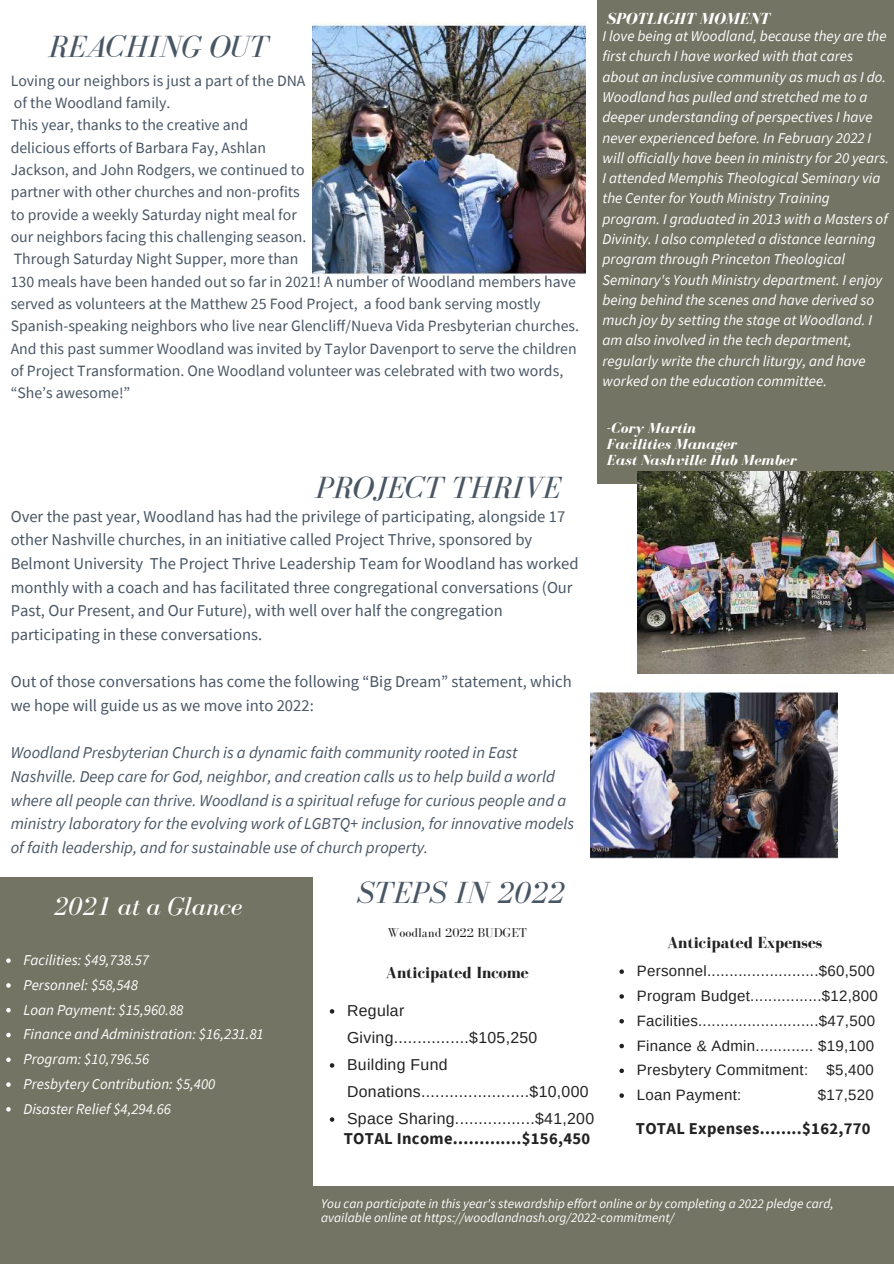
<style>
.page{position:relative;width:894px;height:1264px;background:#fff}
.page>*{position:absolute;margin:0;border:0;box-sizing:border-box;transform-origin:0 0}
.t1{font:italic 31.5px "Bodoni FLF";color:#495664}
.t2{font:italic 26.55px "Bodoni FLF";color:#fff}
.t3{font:16.5px/23.7px "Source Sans Pro";color:#495664}
.t4{font:italic 16.5px/23.7px "Source Sans Pro";color:#495664}
.t5{font:700 16.5px "Source Sans Pro";letter-spacing:.02em;color:#222}
.t6{font:700 16.5px "Bodoni FLF";color:#222}
.t7{font:italic 700 16.5px "Bodoni FLF";color:#fff}
.t8{font:15.75px/22.4px "Source Sans Pro";color:#495664}
.t9{font:15.75px/27px "Arimo";letter-spacing:.02em;color:#222}
.t10{font:italic 15px/20.2px "Source Sans Pro";color:#fff}
.t11{font:15px/24.8px "Arimo";letter-spacing:.02em;color:#222}
.t12{font:italic 700 15px/15.8px "Bodoni FLF";color:#fff}
.t13{font:italic 13.2px/13.5px "Source Sans Pro";color:#fff}
.t14{font:13.2px "Bodoni FLF";color:#222}
</style>
<div class="page">
<img style="left:312px;top:22px;width:273px;height:255px">
<div style="left:597px;top:0;width:296px;height:483px;background:#737463"></div>
<div style="left:0;top:877px;width:312px;height:386px;background:#737463"></div>
<div style="left:312px;top:1186px;width:581px;height:77px;background:#737463"></div>
<img style="left:637px;top:471px;width:256px;height:203px">
<img style="left:590px;top:690px;width:247px;height:169px">
<svg style="left:6px;top:958px;width:5px;height:4px"></svg>
<svg style="left:6px;top:983px;width:5px;height:4px"></svg>
<svg style="left:6px;top:1008px;width:5px;height:4px"></svg>
<svg style="left:6px;top:1032px;width:5px;height:5px"></svg>
<svg style="left:6px;top:1057px;width:5px;height:5px"></svg>
<svg style="left:6px;top:1082px;width:5px;height:4px"></svg>
<svg style="left:6px;top:1107px;width:5px;height:4px"></svg>
<svg style="left:330px;top:1009px;width:4px;height:4px"></svg>
<svg style="left:330px;top:1063px;width:4px;height:4px"></svg>
<svg style="left:330px;top:1117px;width:4px;height:4px"></svg>
<svg style="left:619px;top:969px;width:4px;height:4px"></svg>
<svg style="left:619px;top:994px;width:4px;height:4px"></svg>
<svg style="left:619px;top:1019px;width:4px;height:4px"></svg>
<svg style="left:619px;top:1043px;width:4px;height:5px"></svg>
<svg style="left:619px;top:1068px;width:4px;height:5px"></svg>
<svg style="left:619px;top:1093px;width:4px;height:4px"></svg>
<h1 class="t1" style="left:48px;top:30px;width:221px">REACHING OUT</h1>
<p class="t8" style="left:11px;top:69px;width:569px">Loving our neighbors is just a part of the DNA<br>of the Woodland family.<br>This year, thanks to the creative and<br>delicious efforts of Barbara Fay, Ashlan<br>Jackson, and John Rodgers, we continued to<br>partner with other churches and non-profits<br>to provide a weekly Saturday night meal for<br>our neighbors facing this challenging season.<br>Through Saturday Night Supper, more than<br>130 meals have been handed out so far in 2021! A number of Woodland members have served as volunteers at the Matthew 25 Food Project, a food bank serving mostly Spanish-speaking neighbors who live near Glencliff/Nueva Vida Presbyterian churches.<br>And this past summer Woodland was invited by Taylor Davenport to serve the children of Project Transformation. One Woodland volunteer was celebrated with two words, “She’s awesome!”</p>
<h1 class="t1" style="left:315px;top:470px;width:247px">PROJECT THRIVE</h1>
<p class="t3" style="left:11px;top:504px;width:569px">Over the past year, Woodland has had the privilege of participating, alongside 17 other Nashville churches, in an initiative called Project Thrive, sponsored by Belmont University The Project Thrive Leadership Team for Woodland has worked monthly with a coach and has facilitated three congregational conversations (Our Past, Our Present, and Our Future), with well over half the congregation participating in these conversations.</p>
<p class="t3" style="left:11px;top:669px;width:562px">Out of those conversations has come the following “Big Dream” statement, which we hope will guide us as we move into 2022:</p>
<p class="t4" style="left:11px;top:740px;width:565px">Woodland Presbyterian Church is a dynamic faith community rooted in East Nashville. Deep care for God, neighbor, and creation calls us to help build a world where all people can thrive. Woodland is a spiritual refuge for curious people and a ministry laboratory for the evolving work of LGBTQ+ inclusion, for innovative models of faith leadership, and for sustainable use of church property.</p>
<p class="t7" style="left:606px;top:10px;width:164px">SPOTLIGHT MOMENT</p>
<p class="t10" style="left:602px;top:26px;width:288px">I love being at Woodland, because they are the first church I have worked with that cares about an inclusive community as much as I do.<br>Woodland has pulled and stretched me to a deeper understanding of perspectives I have never experienced before. In February 2022 I will officially have been in ministry for 20 years.<br>I attended Memphis Theological Seminary via the Center for Youth Ministry Training program. I graduated in 2013 with a Masters of Divinity. I also completed a distance learning program through Princeton Theological Seminary's Youth Ministry department. I enjoy being behind the scenes and have derived so much joy by setting the stage at Woodland. I am also involved in the tech department, regularly write the church liturgy, and have worked on the education committee.</p>
<p class="t12" style="left:606px;top:420px;width:191px">-Cory Martin<br>Facilities Manager<br>East Nashville Hub Member</p>
<h2 class="t2" style="left:54px;top:891px;width:190px">2021 at a Glance</h2>
<p class="t10" style="left:23px;top:947px;width:242px;line-height:24.8px">Facilities: $49,738.57<br>Personnel: $58,548<br>Loan Payment: $15,960.88<br>Finance and Administration: $16,231.81<br>Program: $10,796.56<br>Presbytery Contribution: $5,400<br>Disaster Relief $4,294.66</p>
<h1 class="t1" style="left:357px;top:875px;width:209px">STEPS IN 2022</h1>
<p class="t14" style="left:387px;top:925px;width:141px">Woodland 2022 BUDGET</p>
<p class="t6" style="left:385px;top:963px;width:145px">Anticipated Income</p>
<p class="t9" style="left:347px;top:996px;width:249px">Regular<br>Giving................$105,250<br>Building Fund<br>Donations.......................$10,000<br>Space Sharing.................$41,200</p>
<p class="t5" style="left:343px;top:1127px;width:248px">TOTAL Income.............$156,450</p>
<p class="t6" style="left:667px;top:933px;width:157px">Anticipated Expenses</p>
<p class="t11" style="left:636px;top:958px;width:243px">Personnel.........................$60,500<br>Program Budget................$12,800<br>Facilities...........................$47,500<br>Finance &amp; Admin............. $19,100<br>Presbytery Commitment: $5,400<br>Loan Payment:</p>
<p class="t11" style="left:817px;top:1082px;width:58px">$17,520</p>
<p class="t5" style="left:635px;top:1117px;width:236px">TOTAL Expenses........$162,770</p>
<p class="t13" style="left:321px;top:1196px;width:514px">You can participate in this year's stewardship effort online or by completing a 2022 pledge card, available online at https://woodlandnash.org/2022-commitment/</p>
</div>
